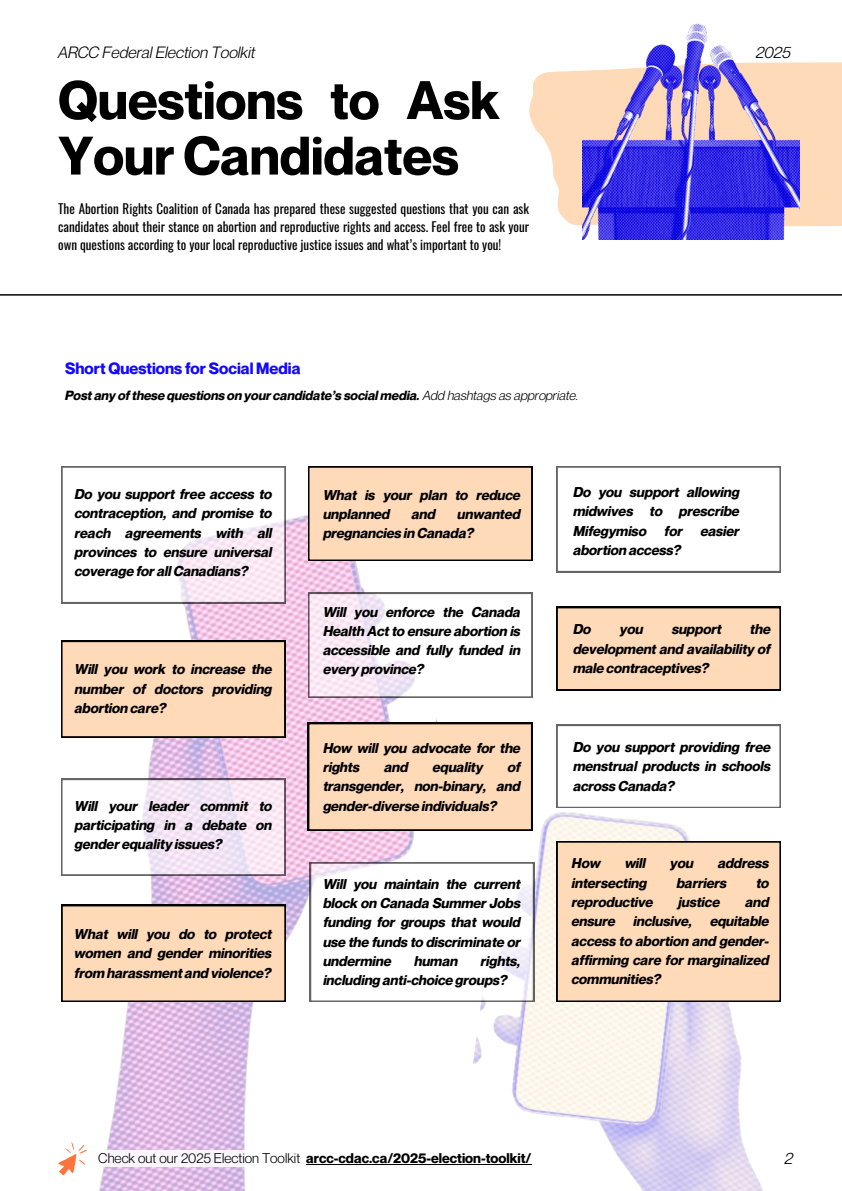
<style>
.page{position:relative;width:842px;height:1191px;background:#fff}
.page>*{position:absolute;margin:0;border:0;box-sizing:border-box;transform-origin:0 0}
.t1{font:700 52.9px/55.5px "Neue Montreal";color:#000}
.t2{font:italic 16px "Neue Montreal";color:#000}
.t3{font:700 16px "Neue Montreal";color:#1308ff}
.t4{font:italic 700 13.9px/19.3px "Neue Montreal";color:#000;text-align:justify}
.t5{font:700 13.8px "Neue Montreal";color:#000}
.t6{font:13px/18px "Oswald";color:#000;text-align:justify}
.t7{font:italic 700 13px "Neue Montreal";color:#000}
.s1{font-weight:400}
</style>
<div class="page">
<svg style="left:529px;top:62px;width:313px;height:164px;fill:#ffdab9"></svg>
<img style="left:582px;top:23px;width:218px;height:216px">
<img style="left:539px;top:690px;width:242px;height:500px">
<img style="left:61px;top:515px;width:478px;height:675px">
<hr style="left:0;top:294px;width:842px;height:1px;background:#000">
<svg style="left:58px;top:1141px;width:29px;height:34px"></svg>
<svg style="left:61px;top:466px;width:224px;height:137px"></svg>
<div style="left:61px;top:640px;width:224px;height:97px;background:#ffdab9"></div>
<svg style="left:61px;top:778px;width:224px;height:97px"></svg>
<div style="left:61px;top:904px;width:225px;height:97px;background:#ffdab9"></div>
<div style="left:308px;top:466px;width:224px;height:94px;background:#ffdab9"></div>
<svg style="left:308px;top:592px;width:224px;height:105px"></svg>
<div style="left:308px;top:722px;width:224px;height:108px;background:#ffdab9"></div>
<svg style="left:310px;top:862px;width:224px;height:139px"></svg>
<svg style="left:556px;top:466px;width:225px;height:106px"></svg>
<div style="left:556px;top:607px;width:225px;height:83px;background:#ffdab9"></div>
<svg style="left:556px;top:724px;width:225px;height:83px"></svg>
<div style="left:556px;top:841px;width:225px;height:160px;background:#ffdab9"></div>
<div style="left:98px;top:1150px;width:433px;height:16px;background:#fff"></div>
<hr style="left:306px;top:1163px;width:225px;height:1px;background:#000">
<p class="t2" style="left:58px;top:42px;width:199px">ARCC Federal Election Toolkit</p>
<h3 class="t1" style="left:58px;top:72px;width:443px">Questions to Ask<br>Your Candidates</h3>
<p class="t6" style="left:58px;top:199px;width:472px">The Abortion Rights Coalition of Canada has prepared these suggested questions that you can ask candidates about their stance on abortion and reproductive rights and access. Feel free to ask your own questions according to your local reproductive justice issues and what’s important to you!</p>
<h1 class="t2" style="left:756px;top:42px;width:36px">2025</h1>
<p class="t3" style="left:65px;top:358px;width:237px">Short Questions for Social Media</p>
<h3 class="t7" style="left:65px;top:387px;width:515px">Post any of these questions on your candidate’s social media. <span class="s1">Add hashtags as appropriate.</span></h3>
<p class="t4" style="left:75px;top:484px;width:199px">Do you support free access to contraception, and promise to reach agreements with all provinces to ensure universal coverage for all Canadians?</p>
<p class="t4" style="left:323px;top:485px;width:199px">What is your plan to reduce unplanned</p>
<p class="t4" style="left:323px;top:504px;width:199px;text-indent:134px">unwanted pregnancies in Canada?</p>
<p class="t4" style="left:412px;top:504px;width:25px">and</p>
<p class="t4" style="left:573px;top:482px;width:168px">Do you support allowing midwives to prescribe Mifegymiso</p>
<p class="t4" style="left:665px;top:521px;width:20px">for</p>
<p class="t4" style="left:701px;top:521px;width:40px">easier</p>
<p class="t4" style="left:573px;top:540px;width:109px">abortion access?</p>
<p class="t4" style="left:75px;top:659px;width:199px">Will you work to increase the number of doctors providing abortion care?</p>
<p class="t4" style="left:75px;top:796px;width:199px">Will your leader commit to participating in a debate on gender equality issues?</p>
<p class="t4" style="left:75px;top:924px;width:199px">What will you do to protect women and gender minorities from harassment and violence?</p>
<p class="t4" style="left:323px;top:601px;width:199px">Will you enforce the Canada Health Act to ensure abortion is accessible and fully funded in every province?</p>
<p class="t4" style="left:323px;top:737px;width:199px">How will you advocate for the rights</p>
<p class="t4" style="left:323px;top:757px;width:199px;text-indent:185px">of transgender, non-binary, and gender-diverse individuals?</p>
<p class="t4" style="left:384px;top:757px;width:25px">and</p>
<p class="t4" style="left:433px;top:757px;width:52px">equality</p>
<p class="t4" style="left:323px;top:873px;width:199px">Will you maintain the current block on Canada Summer Jobs funding for groups that would use the funds to discriminate or undermine</p>
<p class="t4" style="left:323px;top:951px;width:199px;text-indent:158px">rights, including anti-choice groups?</p>
<p class="t4" style="left:414px;top:951px;width:45px">human</p>
<p class="t4" style="left:573px;top:619px;width:199px;text-indent:177px">the development and availability of male contraceptives?</p>
<p class="t4" style="left:573px;top:619px;width:19px">Do</p>
<p class="t4" style="left:620px;top:619px;width:25px">you</p>
<p class="t4" style="left:672px;top:619px;width:51px">support</p>
<p class="t4" style="left:573px;top:737px;width:199px">Do you support providing free menstrual products in schools across Canada?</p>
<h2 class="t4" style="left:572px;top:853px;width:30px">How</h2>
<h2 class="t4" style="left:625px;top:853px;width:22px">will</h2>
<h2 class="t4" style="left:670px;top:853px;width:25px">you</h2>
<h2 class="t4" style="left:718px;top:853px;width:53px">address</h2>
<h2 class="t4" style="left:572px;top:872px;width:77px">intersecting</h2>
<h2 class="t4" style="left:677px;top:872px;width:52px">barriers</h2>
<h2 class="t4" style="left:756px;top:872px;width:14px">to</h2>
<h2 class="t4" style="left:572px;top:892px;width:83px">reproductive</h2>
<h2 class="t4" style="left:678px;top:892px;width:43px">justice</h2>
<h2 class="t4" style="left:745px;top:892px;width:25px">and</h2>
<h2 class="t4" style="left:572px;top:911px;width:45px">ensure</h2>
<h2 class="t4" style="left:634px;top:911px;width:60px">inclusive,</h2>
<h2 class="t4" style="left:572px;top:911px;width:199px;text-indent:139px">equitable access to abortion and gender&shy;affirming care for marginalized communities?</h2>
<p class="t5" style="left:98px;top:1149px;width:435px"><span class="s1">Check out our 2025 Election Toolkit</span> arcc-cdac.ca/2025-election-toolkit/</p>
<p class="t2" style="left:785px;top:1148px;width:10px">2</p>
</div>
